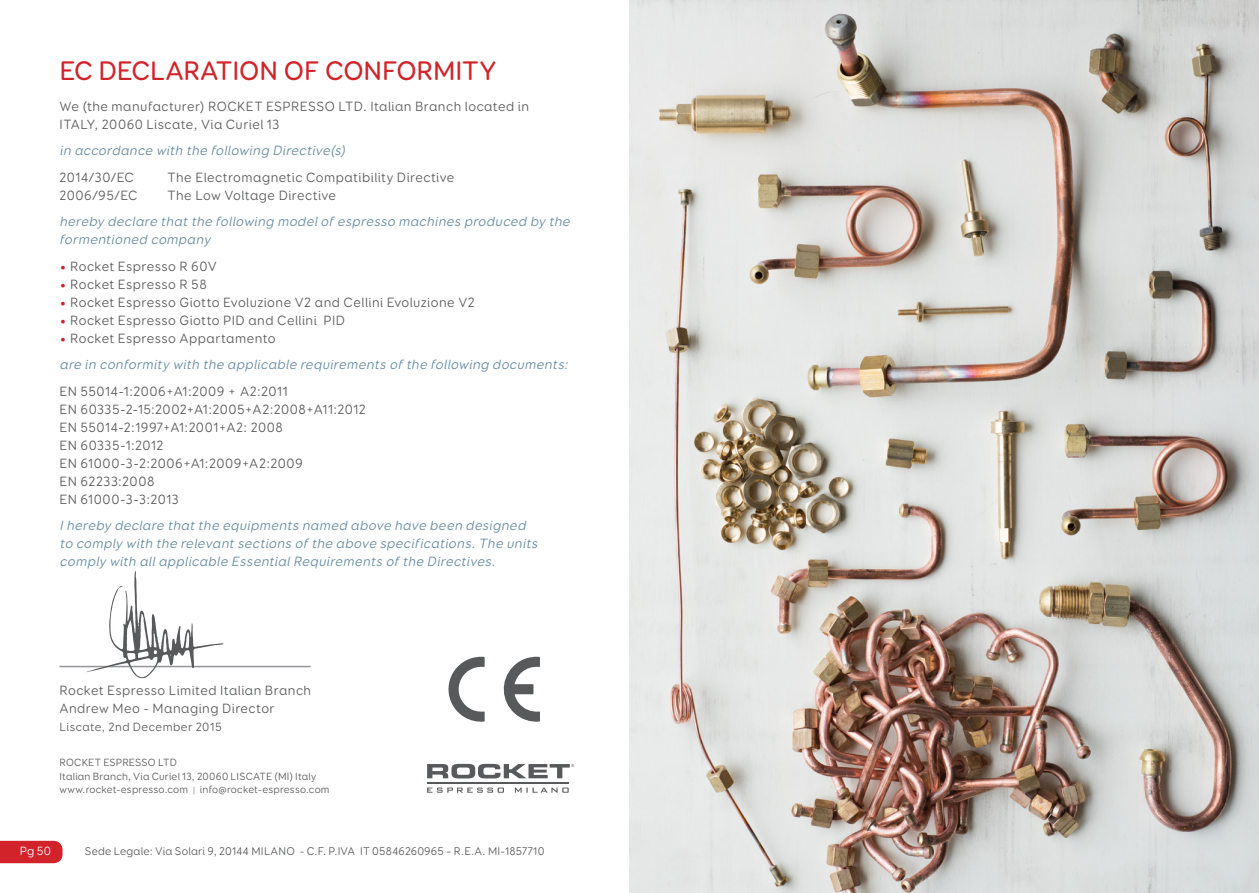
<style>
.page{position:relative;width:1259px;height:893px;background:#fff}
.page>*{position:absolute;margin:0;border:0;box-sizing:border-box;transform-origin:0 0}
.t1{font:500 27px "Booster Next FY";color:#d2232a}
.t2{font:13.5px/18px "Booster Next FY";letter-spacing:.035em;color:#58595b}
.t3{font:italic 13.5px/18px "Booster Next FY";color:#61889f}
.t4{font:12px "Booster Next FY";letter-spacing:.04em;color:#58595b}
.t5{font:12px "Booster Next FY";color:#fff}
.t6{font:11.25px "Booster Next FY";letter-spacing:.02em;color:#58595b}
.t7{font:10.5px/13.5px "Booster Next FY";letter-spacing:.02em;color:#58595b}
.s1{font-weight:700;color:#d2232a}
.s2{font-weight:700;font-style:normal;color:#d2232a}
.s3{font-style:normal;color:#58595b}
.s4{font-size:7.8px;color:#939598}
</style>
<div class="page">
<svg style="left:427px;top:764px;width:147px;height:14px"></svg>
<svg style="left:427px;top:787px;width:142px;height:6px"></svg>
<hr style="left:427px;top:782px;width:142px;height:1px;background:#58595b">
<img style="left:629px;top:0;width:630px;height:893px">
<svg style="left:0;top:841px;width:62px;height:22px"></svg>
<hr style="left:60px;top:666px;width:251px;height:1px;background:#939598">
<svg style="left:503px;top:656px;width:37px;height:66px"></svg>
<svg style="left:448px;top:656px;width:37px;height:66px"></svg>
<svg style="left:86px;top:571px;width:137px;height:107px"></svg>
<h1 class="t1" style="left:60px;top:54px;width:438px">EC DECLARATION OF CONFORMITY</h1>
<p class="t2" style="left:60px;top:97px;width:471px">We (the manufacturer) ROCKET ESPRESSO LTD. Italian Branch located in<br>ITALY, 20060 Liscate, Via Curiel 13</p>
<p class="t3" style="left:60px;top:141px;width:290px">in accordance with the following Directive(s)</p>
<p class="t2" style="left:60px;top:168px;width:76px">2014/30/EC</p>
<p class="t2" style="left:168px;top:168px;width:288px">The Electromagnetic Compatibility Directive</p>
<p class="t2" style="left:60px;top:186px;width:79px">2006/95/EC</p>
<p class="t2" style="left:168px;top:186px;width:170px">The Low Voltage Directive</p>
<p class="t3" style="left:60px;top:212px;width:515px">hereby declare thatthe following modelofespresso machines produced by the formentioned company</p>
<p class="t2" style="left:60px;top:257px;width:159px"><span class="s1">•</span> Rocket Espresso R 60V</p>
<p class="t2" style="left:60px;top:275px;width:149px"><span class="s1">•</span> Rocket Espresso R 58</p>
<p class="t2" style="left:60px;top:293px;width:417px"><span class="s1">•</span> Rocket Espresso Giotto Evoluzione V2 and Cellini Evoluzione V2</p>
<p class="t2" style="left:60px;top:311px;width:287px"><span class="s1">•</span> Rocket Espresso Giotto PID and Cellini PID</p>
<p class="t3" style="left:60px;top:325px;width:513px;line-height:26.5px"><span class="s2">•</span> <span class="s3">Rocket Espresso Appartamento<br></span>are in conformity with the applicable requirements ofthe following documents:</p>
<p class="t2" style="left:60px;top:382px;width:308px">EN 55014-1:2006+A1:2009 + A2:2011<br>EN 60335-2-15:2002+A1:2005+A2:2008+A11:2012<br>EN 55014-2:1997+A1:2001+A2: 2008<br>EN 60335-1:2012<br>EN 61000-3-2:2006+A1:2009+A2:2009<br>EN 62233:2008<br>EN 61000-3-3:2013</p>
<p class="t3" style="left:60px;top:516px;width:483px">Ihereby declare thatthe equipments named above have been designed to comply with the relevantsections ofthe above specifications.The units comply with allapplicable EssentialRequirements ofthe Directives.</p>
<p class="t2" style="left:60px;top:681px;width:253px">Rocket Espresso Limited Italian Branch<br>Andrew Meo - Managing Director</p>
<p class="t4" style="left:60px;top:719px;width:164px">Liscate, 2nd December 2015</p>
<p class="t7" style="left:60px;top:756px;width:272px">ROCKET ESPRESSO LTD<br>Italian Branch, Via Curiel 13, 20060 LISCATE (MI) Italy www.rocket-espresso.com <span class="s4">|</span> info@rocket-espresso.com</p>
<p class="t5" style="left:20px;top:844px;width:33px">Pg 50</p>
<p class="t6" style="left:85px;top:844px;width:461px">Sede Legale: Via Solari 9, 20144 MILANO - C.F. P.IVA IT 05846260965 – R.E.A. MI-1857710</p>
</div>
